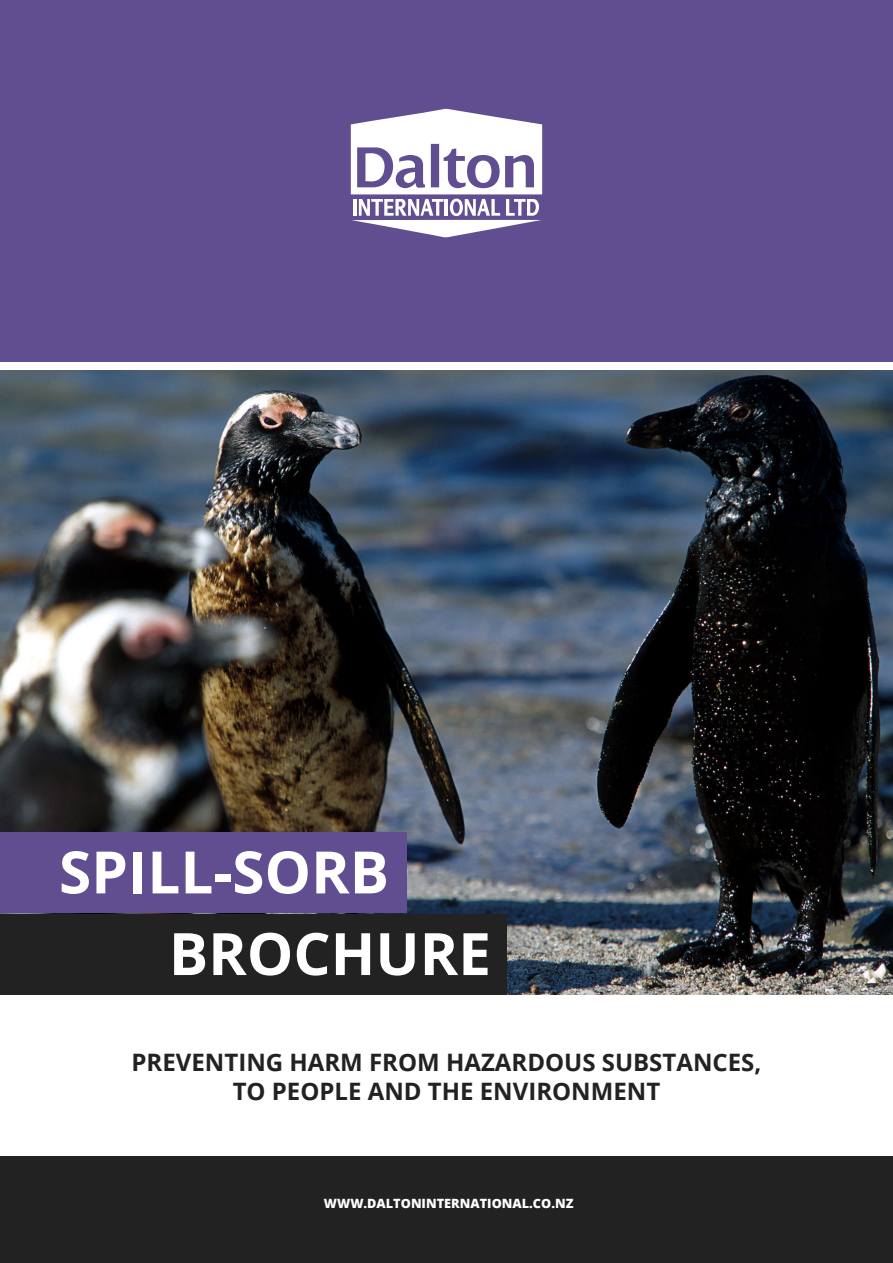
<style>
.page{position:relative;width:893px;height:1263px;background:#fff}
.page>*{position:absolute;margin:0;border:0;box-sizing:border-box;transform-origin:0 0}
.t1{font:700 58.5px "Open Sans";color:#fff}
.t2{font:700 24px "Open Sans";color:#222}
.t3{font:800 12.75px "Open Sans";color:#fff}
</style>
<div class="page">
<img style="left:0;top:370px;width:893px;height:624px">
<div style="left:0;top:1157px;width:893px;height:106px;background:#222"></div>
<div style="left:0;top:0;width:893px;height:361px;background:#604e90"></div>
<div style="left:0;top:832px;width:406px;height:81px;background:#604e90"></div>
<div style="left:0;top:914px;width:506px;height:80px;background:#222"></div>
<svg style="left:351px;top:109px;width:191px;height:128px"></svg>
<p class="t1" style="left:59px;top:831px;width:331px">SPILL-SORB</p>
<p class="t1" style="left:169px;top:912px;width:324px">BROCHURE</p>
<p class="t2" style="left:132px;top:1045px;width:631px">PREVENTING HARM FROM HAZARDOUS SUBSTANCES,</p>
<p class="t2" style="left:233px;top:1074px;width:429px">TO PEOPLE AND THE ENVIRONMENT</p>
<p class="t3" style="left:324px;top:1194px;width:251px">WWW.DALTONINTERNATIONAL.CO.NZ</p>
</div>
